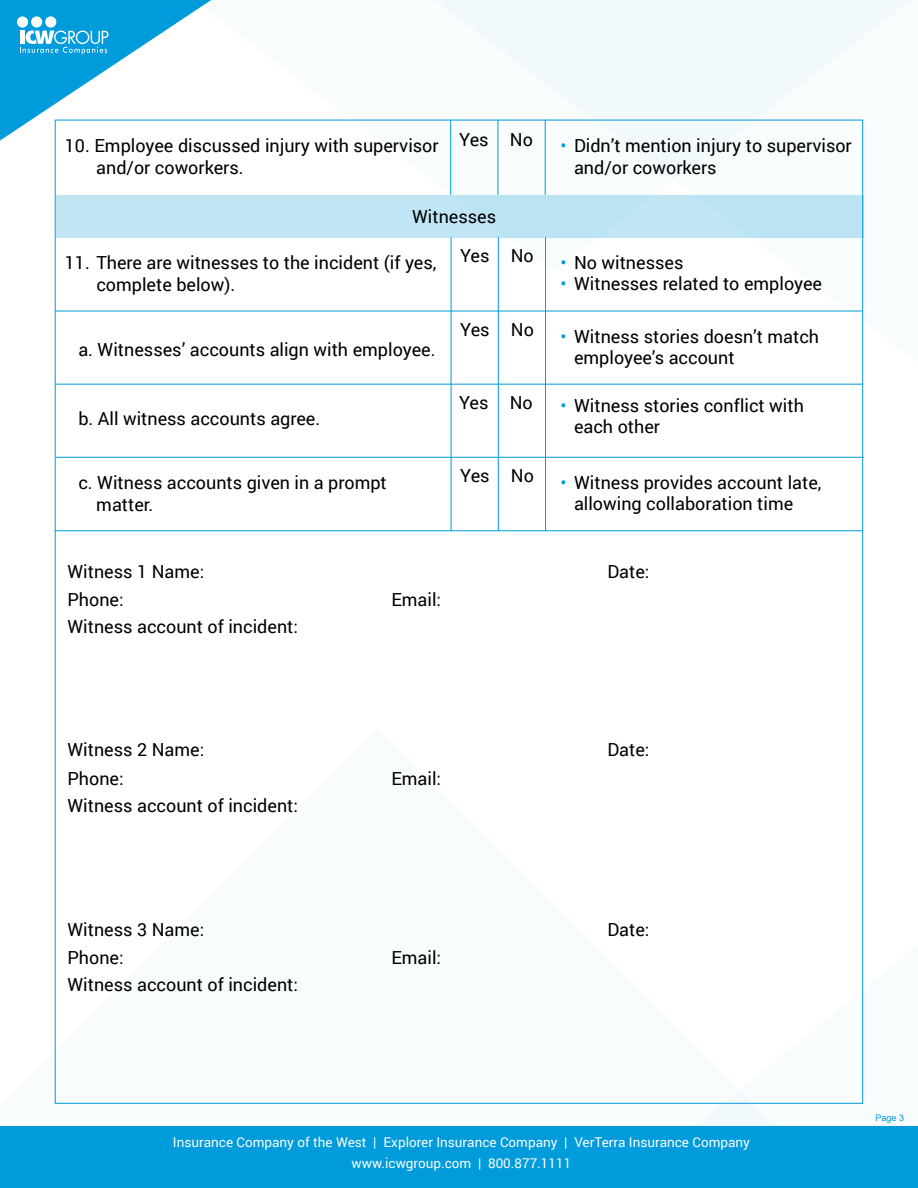
<style>
.page{position:relative;width:918px;height:1188px;background:#fff}
.page>*{position:absolute;margin:0;border:0;box-sizing:border-box;transform-origin:0 0}
.t1{font:18px/21.6px "Roboto";color:#000}
.t2{font:13.5px/21px "Roboto";color:#fff;text-align:center}
.t3{font:9px "Arial";color:#009bda}
.s1{color:#009bda}
</style>
<div class="page">
<svg style="left:0;top:0;width:233px;height:151px"></svg>
<div style="left:0;top:1126px;width:918px;height:62px;background:#009bda"></div>
<svg style="left:416px;top:0;width:496px;height:373px"></svg>
<svg style="left:54px;top:728px;width:720px;height:398px"></svg>
<div style="left:56px;top:195px;width:808px;height:42px;background:#c0e6f5"></div>
<hr style="left:498px;top:237px;width:1px;height:294px;background:#009bda">
<hr style="left:451px;top:237px;width:1px;height:294px;background:#009bda">
<hr style="left:545px;top:237px;width:1px;height:294px;background:#009bda">
<hr style="left:498px;top:120px;width:1px;height:75px;background:#009bda">
<hr style="left:450px;top:120px;width:1px;height:75px;background:#009bda">
<hr style="left:545px;top:120px;width:1px;height:75px;background:#009bda">
<hr style="left:55px;top:311px;width:808px;height:1px;background:#009bda">
<hr style="left:55px;top:384px;width:808px;height:1px;background:#009bda">
<hr style="left:56px;top:457px;width:808px;height:1px;background:#009bda">
<hr style="left:55px;top:531px;width:807px;height:1px;background:#009bda">
<p class="t1" style="left:459px;top:128px;width:75px">Yes No</p>
<p class="t1" style="left:96px;top:134px;width:344px;text-indent:-31px">10. Employee discussed injury with supervisor and/or coworkers.</p>
<p class="t1" style="left:574px;top:134px;width:279px;text-indent:-14px"><span class="s1">•</span> Didn’t mention injury to supervisor and/or coworkers</p>
<p class="t1" style="left:412px;top:205px;width:86px">Witnesses</p>
<p class="t1" style="left:96px;top:252px;width:342px;text-indent:-31px">11. There are witnesses to the incident (if yes, complete below).</p>
<p class="t1" style="left:78px;top:338px;width:359px">a. Witnesses’ accounts align with employee.</p>
<p class="t1" style="left:78px;top:407px;width:243px">b. All witness accounts agree.</p>
<p class="t1" style="left:96px;top:471px;width:292px;text-indent:-18px">c. Witness accounts given in a prompt matter.</p>
<p class="t1" style="left:460px;top:244px;width:75px">Yes No</p>
<p class="t1" style="left:460px;top:318px;width:75px">Yes No</p>
<p class="t1" style="left:459px;top:391px;width:75px">Yes No</p>
<p class="t1" style="left:460px;top:464px;width:75px">Yes No</p>
<p class="t1" style="left:561px;top:251px;width:124px"><span class="s1">•</span> No witnesses</p>
<p class="t1" style="left:561px;top:273px;width:263px"><span class="s1">•</span> Witnesses related to employee</p>
<p class="t1" style="left:574px;top:325px;width:247px;text-indent:-14px"><span class="s1">•</span> Witness stories doesn’t match employee’s account</p>
<p class="t1" style="left:574px;top:394px;width:231px;text-indent:-14px"><span class="s1">•</span> Witness stories conflict with each other</p>
<p class="t1" style="left:574px;top:471px;width:249px;text-indent:-14px"><span class="s1">•</span> Witness provides account late, allowing collaboration time</p>
<p class="t1" style="left:67px;top:560px;width:138px">Witness 1 Name:</p>
<p class="t1" style="left:607px;top:560px;width:44px">Date:</p>
<p class="t1" style="left:67px;top:588px;width:58px">Phone:</p>
<p class="t1" style="left:391px;top:588px;width:51px">Email:</p>
<p class="t1" style="left:67px;top:615px;width:232px">Witness account of incident:</p>
<p class="t1" style="left:67px;top:738px;width:138px">Witness 2 Name:</p>
<p class="t1" style="left:607px;top:738px;width:44px">Date:</p>
<p class="t1" style="left:67px;top:767px;width:58px">Phone:</p>
<p class="t1" style="left:391px;top:767px;width:51px">Email:</p>
<p class="t1" style="left:67px;top:794px;width:232px">Witness account of incident:</p>
<p class="t1" style="left:67px;top:918px;width:138px">Witness 3 Name:</p>
<p class="t1" style="left:607px;top:918px;width:44px">Date:</p>
<p class="t1" style="left:67px;top:946px;width:58px">Phone:</p>
<p class="t1" style="left:391px;top:946px;width:51px">Email:</p>
<p class="t1" style="left:67px;top:973px;width:232px">Witness account of incident:</p>
<p class="t2" style="left:173px;top:1131px;width:579px">Insurance Company of the West | Explorer Insurance Company | VerTerra Insurance Company www.icwgroup.com | 800.877.1111</p>
<p class="t3" style="left:876px;top:1112px;width:30px">Page 3</p>
</div>
